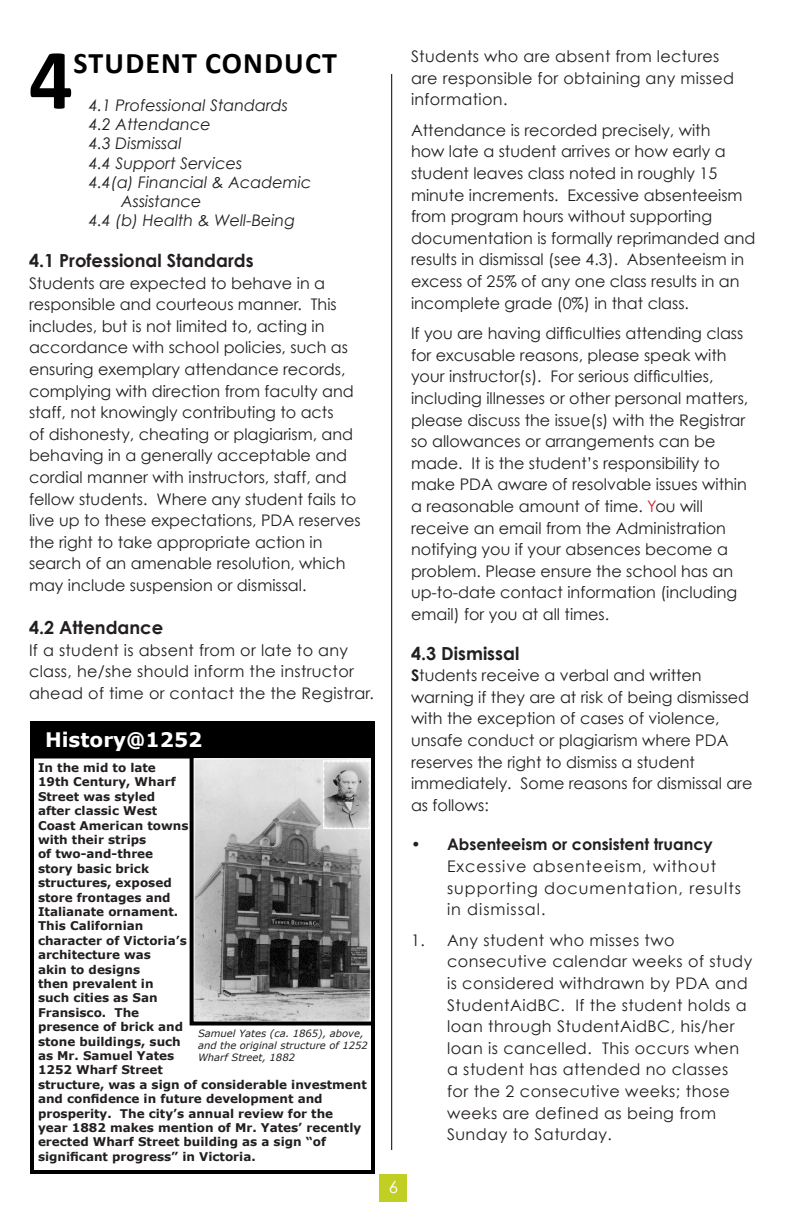
<style>
.page{position:relative;width:792px;height:1224px;background:#fff}
.page>*{position:absolute;margin:0;border:0;box-sizing:border-box;transform-origin:0 0}
.t1{font:700 86.8px "Calibri";color:#000}
.t2{font:700 30px "Calibri";letter-spacing:.04em;color:#000}
.t3{font:700 20px "Verdana";color:#fff}
.t4{font:700 18px "Century Gothic";color:#231f20}
.t5{font:16.8px "Century Gothic";color:#fff}
.t6{font:16px/21.6px "Century Gothic";color:#231f20}
.t7{font:16px/21.6px "Century Gothic";letter-spacing:.03em;color:#231f20}
.t8{font:16px/21.6px "Century Gothic";letter-spacing:.02em;color:#231f20}
.t9{font:italic 16px "Century Gothic";color:#231f20}
.t10{font:16px/21.6px "Century Gothic";letter-spacing:.06em;color:#231f20}
.t11{font:700 16px "Century Gothic";color:#231f20}
.t12{font:700 12px/14.4px "Verdana";color:#231f20}
.t13{font:italic 10px/12px "Verdana";color:#231f20}
.s1{color:#d1232a}
.s2{font-weight:700}
</style>
<div class="page">
<div style="left:30px;top:721px;width:345px;height:453px;border:4px solid #000"></div>
<div style="left:30px;top:722px;width:344px;height:36px;background:#000"></div>
<div style="left:30px;top:721px;width:345px;height:37px;border:1px solid #000"></div>
<img style="left:195px;top:759px;width:175px;height:262px">
<div style="left:190px;top:754px;width:185px;height:272px;border:4px solid #000"></div>
<hr style="left:391px;top:74px;width:1px;height:1076px;background:#000">
<div style="left:380px;top:1174px;width:27px;height:27px;background:#c1ce23"></div>
<h1 class="t1" style="left:29px;top:24px;width:45px">4</h1>
<h2 class="t2" style="left:74px;top:43px;width:265px">STUDENT CONDUCT</h2>
<p class="t9" style="left:89px;top:95px;width:201px">4.1 Professional Standards</p>
<p class="t9" style="left:89px;top:115px;width:123px">4.2 Attendance</p>
<p class="t9" style="left:89px;top:134px;width:94px">4.3 Dismissal</p>
<p class="t9" style="left:89px;top:153px;width:155px">4.4 Support Services</p>
<p class="t9" style="left:89px;top:172px;width:224px">4.4(a) Financial &amp; Academic</p>
<p class="t9" style="left:121px;top:191px;width:82px">Assistance</p>
<p class="t9" style="left:89px;top:211px;width:208px">4.4 (b) Health &amp; Well-Being</p>
<p class="t4" style="left:29px;top:249px;width:226px">4.1 Professional Standards</p>
<p class="t6" style="left:29px;top:272px;width:333px">Students are expected to behave in a responsible and courteous manner. This includes, but is not limited to, acting in accordance with school policies, such as ensuring exemplary attendance records, complying with direction from faculty and staff, not knowingly contributing to acts<br>of dishonesty, cheating or plagiarism, and behaving in a generally acceptable and cordial manner with instructors, staff, and fellow students. Where any student fails to live up to these expectations, PDA reserves the right to take appropriate action in search of an amenable resolution, which may include suspension or dismissal.</p>
<p class="t4" style="left:29px;top:616px;width:136px">4.2 Attendance</p>
<p class="t8" style="left:29px;top:639px;width:347px">If a student is absent from or late to any class, he/she should inform the instructor ahead of time or contact the the Registrar.</p>
<p class="t3" style="left:45px;top:726px;width:159px">History@1252</p>
<p class="t12" style="left:38px;top:760px;width:330px">In the mid to late<br>19th Century, Wharf<br>Street was styled<br>after classic West<br>Coast American towns<br>with their strips<br>of two-and-three<br>story basic brick<br>structures, exposed<br>store frontages and<br>Italianate ornament.<br>This Californian<br>character of Victoria’s<br>architecture was<br>akin to designs<br>then prevalent in<br>such cities as San<br>Fransisco. The<br>presence of brick and<br>stone buildings, such<br>as Mr. Samuel Yates<br>1252 Wharf Street<br>structure, was a sign of considerable investment and confidence in future development and prosperity. The city’s annual review for the<br>year 1882 makes mention of Mr. Yates’ recently erected Wharf Street building as a sign “of significant progress” in Victoria.</p>
<p class="t13" style="left:198px;top:1027px;width:172px">Samuel Yates (ca. 1865), above, and the original structure of 1252<br>Wharf Street, 1882</p>
<p class="t8" style="left:411px;top:45px;width:325px">Students who are absent from lectures are responsible for obtaining any missed information.</p>
<p class="t6" style="left:411px;top:119px;width:346px">Attendance is recorded precisely, with<br>how late a student arrives or how early a student leaves class noted in roughly 15 minute increments. Excessive absenteeism from program hours without supporting documentation is formally reprimanded and results in dismissal (see 4.3). Absenteeism in excess of 25% of any one class results in an incomplete grade (0%) in that class.</p>
<p class="t6" style="left:411px;top:322px;width:339px">If you are having difficulties attending class for excusable reasons, please speak with your instructor(s). For serious difficulties, including illnesses or other personal matters, please discuss the issue(s) with the Registrar so allowances or arrangements can be made. It is the student’s responsibility to make PDA aware of resolvable issues within a reasonable amount of time. <span class="s1">Y</span>ou will receive an email from the Administration notifying you if your absences become a problem. Please ensure the school has an up-to-date contact information (including email) for you at all times.</p>
<p class="t4" style="left:411px;top:642px;width:110px">4.3 Dismissal</p>
<p class="t6" style="left:411px;top:664px;width:343px"><span class="s2">S</span>tudents receive a verbal and written warning if they are at risk of being dismissed with the exception of cases of violence, unsafe conduct or plagiarism where PDA reserves the right to dismiss a student immediately. Some reasons for dismissal are as follows:</p>
<p class="t11" style="left:411px;top:835px;width:303px">• Absenteeism or consistent truancy</p>
<p class="t10" style="left:447px;top:855px;width:296px">Excessive absenteeism, without supporting documentation, results in dismissal.</p>
<p class="t7" style="left:447px;top:929px;width:307px;text-indent:-36px">1. Any student who misses two consecutive calendar weeks of study is considered withdrawn by PDA and<br>StudentAidBC. If the student holds a loan through StudentAidBC, his/her loan is cancelled. This occurs when a student has attended no classes for the 2 consecutive weeks; those weeks are defined as being from<br>Sunday to Saturday.</p>
<p class="t5" style="left:389px;top:1176px;width:11px">6</p>
</div>
